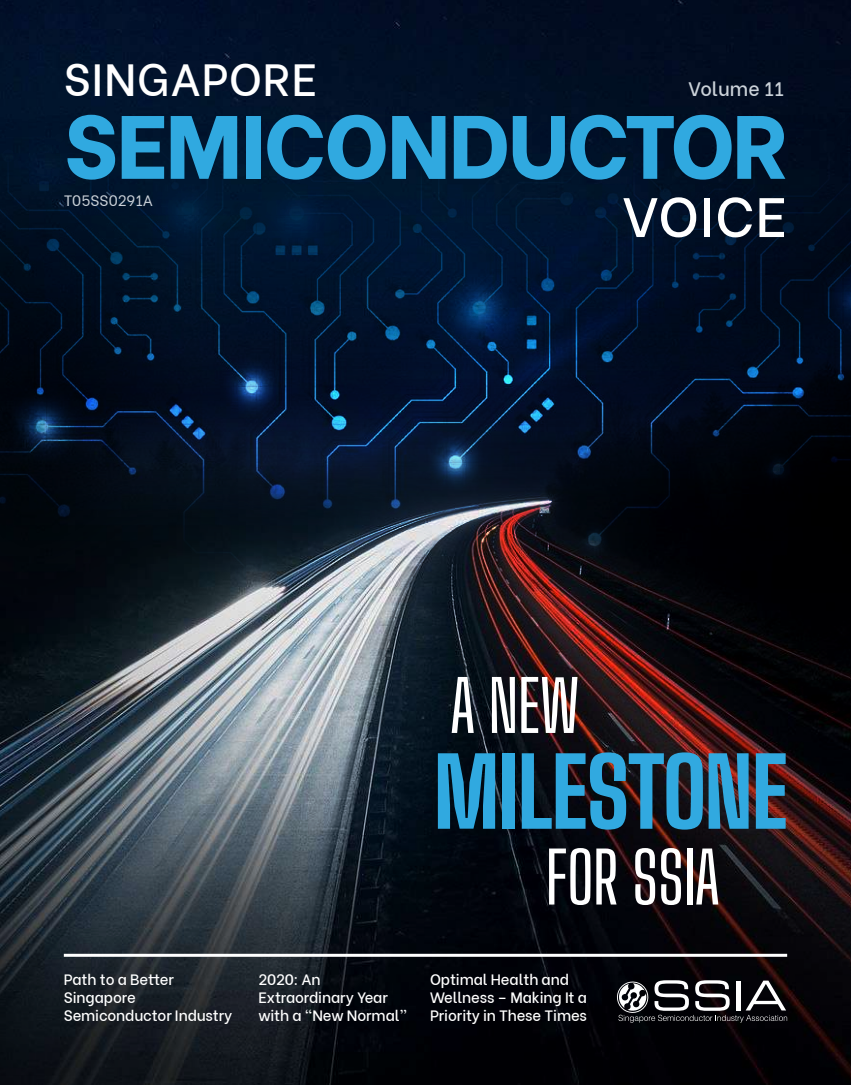
<style>
.page{position:relative;width:851px;height:1085px;background:#fff}
.page>*{position:absolute;margin:0;border:0;box-sizing:border-box;transform-origin:0 0}
.t1{font:800 94.35px "Big Shoulders Display";letter-spacing:-.02em;color:#31a9e0}
.t2{font:800 89.7px "Be Vietnam";letter-spacing:-.02em;color:#30a9e0}
.t3{font:500 69.9px "Big Shoulders Display";letter-spacing:-.02em;color:#fff}
.t4{font:500 55.5px "Be Vietnam";letter-spacing:.02em;color:#fff}
.t5{font:500 45px "Be Vietnam";letter-spacing:.02em;color:#fff}
.t6{font:500 19.5px "Be Vietnam";color:#cbd2d9}
.t7{font:500 15px/18px "Be Vietnam";letter-spacing:-.01em;color:#fff}
.t8{font:15px "Be Vietnam";color:#cbd2d9}
.s1{color:#30a9e0}
</style>
<div class="page">
<div style="left:0;top:0;width:850px;height:59px;background:#010e25"></div>
<img style="left:0;top:59px;width:850px;height:1025px">
<hr style="left:64px;top:953px;width:723px;height:3px;background:#fff">
<svg style="left:614px;top:979px;width:173px;height:43px"></svg>
<h3 class="t5" style="left:64px;top:43px;width:255px">SINGAPORE</h3>
<h3 class="t6" style="left:688px;top:73px;width:97px">Volume 11</h3>
<h2 class="t2" style="left:64px;top:71px;width:724px">SEMICONDUCTOR</h2>
<p class="t8" style="left:64px;top:188px;width:91px">T05SS0291A</p>
<h3 class="t4" style="left:622px;top:170px;width:166px">VOICE</h3>
<h3 class="t3" style="left:450px;top:661px;width:131px">A NEW</h3>
<h1 class="t1" style="left:434px;top:725px;width:355px"><span class="s1">MILE</span>STONE</h1>
<h3 class="t3" style="left:545px;top:832px;width:176px">FOR SSIA</h3>
<p class="t7" style="left:64px;top:968px;width:170px">Path to a Better<br>Singapore<br>Semiconductor Industry</p>
<p class="t7" style="left:258px;top:968px;width:151px">2020: An<br>Extraordinary Year with a “New Normal”</p>
<p class="t7" style="left:430px;top:968px;width:158px">Optimal Health and<br>Wellness – Making It a<br>Priority in These Times</p>
</div>
